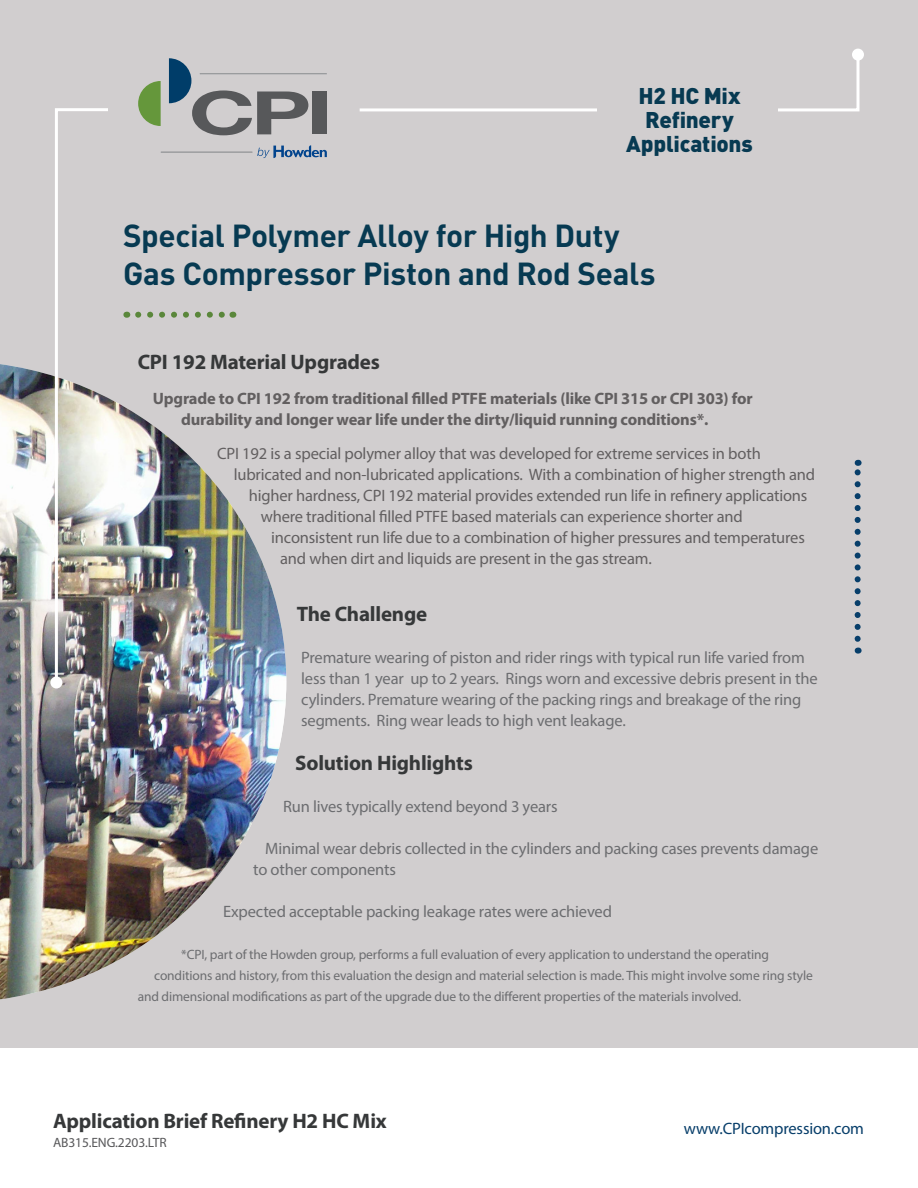
<style>
.page{position:relative;width:918px;height:1188px;background:#fff}
.page>*{position:absolute;margin:0;border:0;box-sizing:border-box;transform-origin:0 0}
.t1{font:700 31.5px "DIN";letter-spacing:-.015em;color:#073a52}
.t2{font:900 22.5px/24px "DIN";letter-spacing:-.01em;color:#073a52;text-align:center}
.t3{font:700 21px "Myriad Pro";letter-spacing:-.01em;color:#363839}
.t4{font:16.5px/21px "Myriad Pro";letter-spacing:-.01em;color:#6c6d70}
.t5{font:16.5px "Myriad Pro";letter-spacing:-.01em;color:#625f60}
.t6{font:700 16.5px/21px "Myriad Pro";letter-spacing:-.01em;color:#625f60}
.t7{font:16.5px "Myriad Pro";letter-spacing:-.01em;color:#073e6a}
.t8{font:13.5px "Myriad Pro";letter-spacing:-.01em;color:#6c6d70}
.t9{font:13.5px "Myriad Pro";letter-spacing:-.01em;color:#58585a}
</style>
<div class="page">
<div style="left:0;top:0;width:918px;height:1048px;background:#d1cecf"></div>
<svg style="left:359px;top:52px;width:501px;height:60px"></svg>
<div style="left:852px;top:49px;width:12px;height:12px;background:#fff;border-radius:50%"></div>
<div style="left:597px;top:51px;width:181px;height:144px;background:#d1cecf"></div>
<img style="left:0;top:364px;width:286px;height:635px">
<img style="left:53px;top:108px;width:58px;height:577px">
<div style="left:50px;top:676px;width:12px;height:12px;background:#fff;border-radius:50%"></div>
<svg style="left:138px;top:312px;width:95px;height:6px"></svg>
<hr style="left:161px;top:151px;width:92px;height:2px;background:#939598">
<svg style="left:257px;top:145px;width:70px;height:13px"></svg>
<hr style="left:200px;top:73px;width:127px;height:1px;background:#939598">
<svg style="left:138px;top:81px;width:23px;height:45px"></svg>
<svg style="left:169px;top:58px;width:139px;height:77px"></svg>
<div style="left:313px;top:92px;width:14px;height:42px;background:#57585a"></div>
<svg style="left:855px;top:460px;width:6px;height:179px"></svg>
<p class="t2" style="left:626px;top:82px;width:128px">H2 HC Mix<br>Refinery<br>Applications</p>
<p class="t1" style="left:123px;top:215px;width:498px">Special Polymer Alloy for High Duty</p>
<p class="t1" style="left:123px;top:253px;width:534px">Gas Compressor Piston and Rod Seals</p>
<p class="t3" style="left:138px;top:349px;width:244px">CPI 192 Material Upgrades</p>
<p class="t6" style="left:181px;top:387px;width:573px;text-indent:-28px">Upgrade to CPI 192 from traditional filled PTFE materials (like CPI 315 or CPI 303) for durability and longer wear life under the dirty/liquid running conditions*.</p>
<p class="t5" style="left:217px;top:444px;width:545px">CPI 192 is a special polymer alloy that was developed for extreme services in both</p>
<p class="t5" style="left:234px;top:465px;width:583px">lubricated and non-lubricated applications. With a combination of higher strength and</p>
<p class="t5" style="left:249px;top:486px;width:560px">higher hardness, CPI 192 material provides extended run life in refinery applications</p>
<p class="t5" style="left:261px;top:507px;width:484px">where traditional filled PTFE based materials can experience shorter and</p>
<p class="t5" style="left:271px;top:528px;width:535px">inconsistent run life due to a combination of higher pressures and temperatures</p>
<p class="t5" style="left:280px;top:549px;width:373px">and when dirt and liquids are present in the gas stream.</p>
<p class="t3" style="left:297px;top:601px;width:132px">The Challenge</p>
<p class="t4" style="left:301px;top:647px;width:518px">Premature wearing of piston and rider rings with typical run life varied from less than 1 year up to 2 years. Rings worn and excessive debris present in the cylinders. Premature wearing of the packing rings and breakage of the ring segments. Ring wear leads to high vent leakage.</p>
<p class="t3" style="left:295px;top:749px;width:179px">Solution Highlights</p>
<p class="t4" style="left:283px;top:796px;width:276px">Run lives typically extend beyond 3 years</p>
<p class="t4" style="left:253px;top:838px;width:567px;text-indent:12px">Minimal wear debris collected in the cylinders and packing cases prevents damage to other components</p>
<p class="t4" style="left:223px;top:901px;width:390px">Expected acceptable packing leakage rates were achieved</p>
<p class="t8" style="left:181px;top:946px;width:589px">*CPI, part of the Howden group, performs a full evaluation of every application to understand the operating</p>
<p class="t8" style="left:154px;top:967px;width:660px">conditions and history, from this evaluation the design and material selection is made. This might involve some ring style</p>
<p class="t8" style="left:138px;top:988px;width:605px">and dimensional modifications as part of the upgrade due to the different properties of the materials involved.</p>
<p class="t3" style="left:53px;top:1107px;width:335px">Application Brief Refinery H2 HC Mix</p>
<p class="t9" style="left:53px;top:1134px;width:115px">AB315.ENG.2203.LTR</p>
<p class="t7" style="left:684px;top:1118px;width:182px">www.CPIcompression.com</p>
</div>
